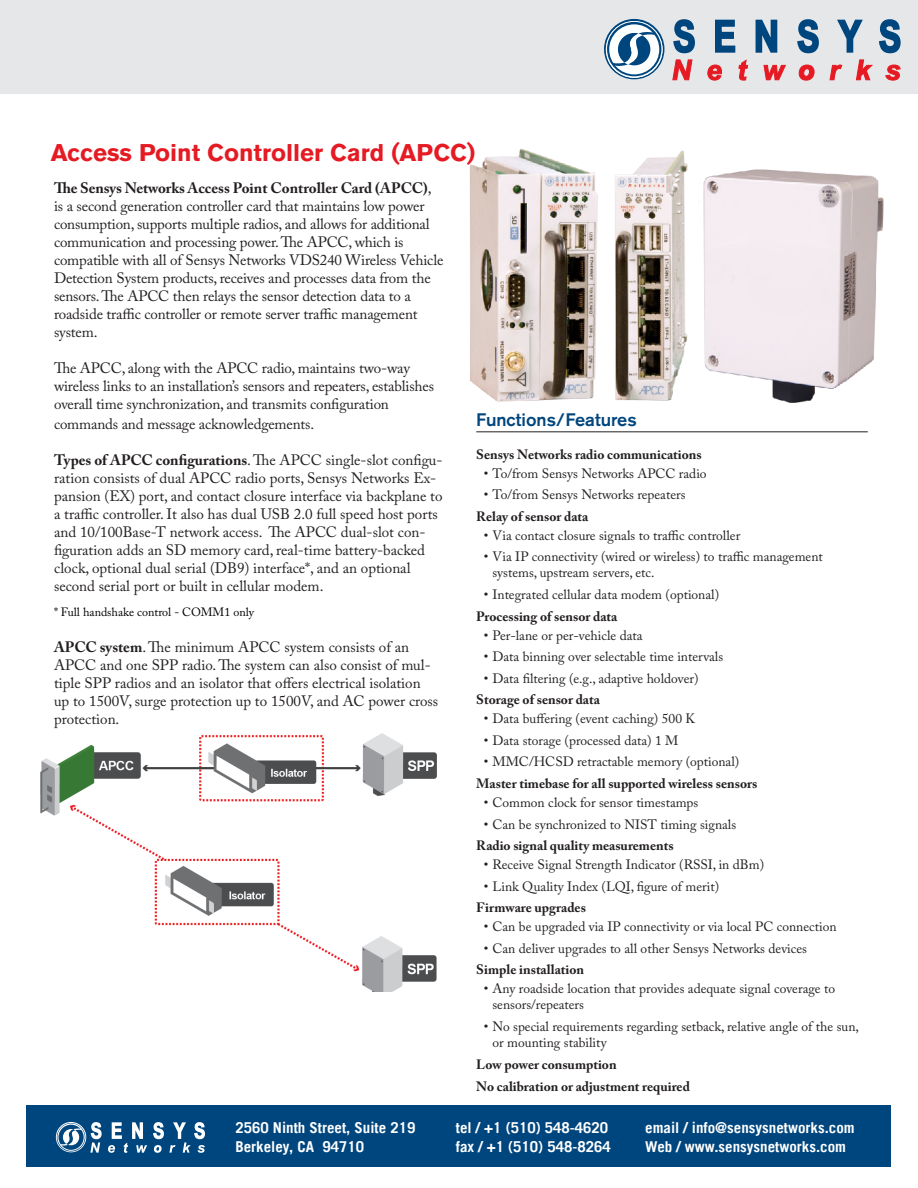
<style>
.page{position:relative;width:918px;height:1188px;background:#fff}
.page>*{position:absolute;margin:0;border:0;box-sizing:border-box;transform-origin:0 0}
.t1{font:700 24px "Akzidenz Grotesk Pro";color:#e51a23}
.t2{font:500 18px "Akzidenz Grotesk Pro";color:#00467e}
.Paragraph_Head{font:15px/18px "Adobe Caslon Pro";letter-spacing:-.01em;color:#231f20}
.t3{font:700 15px "Trade Gothic LT";color:#fff}
.t4{font:700 15px "Adobe Caslon Pro";color:#231f20}
.bulleted_list{font:13.5px/16.2px "Adobe Caslon Pro";color:#231f20}
.Paragraph_Head-2{font:700 13.5px "Adobe Caslon Pro";color:#231f20}
.Footer_Text{font:12px "Adobe Caslon Pro";color:#000}
.s1{font-weight:400}
.s2{font-weight:700}
</style>
<div class="page">
<div style="left:0;top:0;width:918px;height:93px;background:#e6e7e9"></div>
<svg style="left:604px;top:19px;width:60px;height:60px"></svg>
<svg style="left:606px;top:21px;width:57px;height:57px"></svg>
<svg style="left:607px;top:22px;width:54px;height:54px"></svg>
<div style="left:609px;top:24px;width:50px;height:50px;background:#fdfefe;border-radius:50%"></div>
<svg style="left:612px;top:31px;width:44px;height:36px"></svg>
<svg style="left:673px;top:60px;width:19px;height:20px"></svg>
<svg style="left:708px;top:65px;width:14px;height:15px"></svg>
<svg style="left:739px;top:60px;width:9px;height:20px"></svg>
<svg style="left:764px;top:65px;width:22px;height:15px"></svg>
<svg style="left:799px;top:65px;width:15px;height:15px"></svg>
<svg style="left:830px;top:65px;width:12px;height:15px"></svg>
<svg style="left:856px;top:60px;width:17px;height:20px"></svg>
<svg style="left:885px;top:65px;width:16px;height:15px"></svg>
<svg style="left:673px;top:19px;width:22px;height:35px"></svg>
<svg style="left:715px;top:19px;width:21px;height:34px"></svg>
<svg style="left:755px;top:19px;width:23px;height:34px"></svg>
<svg style="left:837px;top:19px;width:26px;height:34px"></svg>
<svg style="left:797px;top:19px;width:22px;height:35px"></svg>
<svg style="left:879px;top:19px;width:22px;height:35px"></svg>
<hr style="left:476px;top:432px;width:392px;height:1px;background:#231f20">
<img style="left:469px;top:149px;width:415px;height:254px">
<img style="left:41px;top:734px;width:396px;height:257px">
<div style="left:27px;top:1106px;width:864px;height:61px;background:#00467e"></div>
<svg style="left:55px;top:1122px;width:150px;height:31px"></svg>
<p class="t1" style="left:51px;top:137px;width:426px">Access Point Controller Card (APCC)</p>
<p class="t4" style="left:54px;top:180px;width:379px">The Sensys Networks Access Point Controller Card (APCC)<span class="s1">,</span></p>
<p class="Paragraph_Head" style="left:54px;top:197px;width:391px">is a second generation controller card that maintains low power consumption, supports multiple radios, and allows for additional communication and processing power. The APCC, which is compatible with all of Sensys Networks VDS240 Wireless Vehicle Detection System products, receives and processes data from the sensors. The APCC then relays the sensor detection data to a roadside traffic controller or remote server traffic management system.</p>
<p class="Paragraph_Head" style="left:54px;top:359px;width:382px">The APCC, along with the APCC radio, maintains two-way wireless links to an installation’s sensors and repeaters, establishes overall time synchronization, and transmits configuration</p>
<p class="Paragraph_Head" style="left:54px;top:415px;width:262px">commands and message acknowledgements.</p>
<p class="Paragraph_Head" style="left:54px;top:451px;width:390px"><span class="s2">Types of APCC configurations</span>. The APCC single-slot configu&shy;ration consists of dual APCC radio ports, Sensys Networks Ex&shy;pansion (EX) port, and contact closure interface via backplane to a traffic controller. It also has dual USB 2.0 full speed host ports and 10/100Base-T network access. The APCC dual-slot con&shy;figuration adds an SD memory card, real-time battery-backed clock, optional dual serial (DB9) interface*, and an optional second serial port or built in cellular modem.</p>
<p class="Footer_Text" style="left:54px;top:604px;width:202px">* Full handshake control - COMM1 only</p>
<p class="Paragraph_Head" style="left:54px;top:637px;width:386px"><span class="s2">APCC system</span>. The minimum APCC system consists of an APCC and one SPP radio. The system can also consist of mul&shy;tiple SPP radios and an isolator that offers electrical isolation up to 1500V, surge protection up to 1500V, and AC power cross protection.</p>
<p class="t3" style="left:235px;top:1118px;width:182px">2560 Ninth Street, Suite 219</p>
<p class="t3" style="left:235px;top:1138px;width:130px">Berkeley, CA 94710</p>
<p class="t2" style="left:476px;top:408px;width:162px">Functions/Features</p>
<p class="Paragraph_Head-2" style="left:476px;top:446px;width:227px">Sensys Networks radio communications</p>
<p class="bulleted_list" style="left:484px;top:465px;width:224px">• To/from Sensys Networks APCC radio</p>
<p class="bulleted_list" style="left:484px;top:486px;width:203px">• To/from Sensys Networks repeaters</p>
<p class="Paragraph_Head-2" style="left:476px;top:508px;width:113px">Relay of sensor data</p>
<p class="bulleted_list" style="left:484px;top:527px;width:258px">• Via contact closure signals to traffic controller</p>
<p class="bulleted_list" style="left:492px;top:548px;width:332px;text-indent:-9px">• Via IP connectivity (wired or wireless) to traffic management systems, upstream servers, etc.</p>
<p class="bulleted_list" style="left:484px;top:586px;width:237px">• Integrated cellular data modem (optional)</p>
<p class="Paragraph_Head-2" style="left:476px;top:608px;width:143px">Processing of sensor data</p>
<p class="bulleted_list" style="left:484px;top:627px;width:160px">• Per-lane or per-vehicle data</p>
<p class="bulleted_list" style="left:484px;top:648px;width:241px">• Data binning over selectable time intervals</p>
<p class="bulleted_list" style="left:484px;top:670px;width:216px">• Data filtering (e.g., adaptive holdover)</p>
<p class="Paragraph_Head-2" style="left:476px;top:692px;width:125px">Storage of sensor data</p>
<p class="bulleted_list" style="left:484px;top:710px;width:213px">• Data buffering (event caching) 500 K</p>
<p class="bulleted_list" style="left:484px;top:732px;width:196px">• Data storage (processed data) 1 M</p>
<p class="bulleted_list" style="left:484px;top:754px;width:257px">• MMC/HCSD retractable memory (optional)</p>
<p class="Paragraph_Head-2" style="left:476px;top:775px;width:283px">Master timebase for all supported wireless sensors</p>
<p class="bulleted_list" style="left:484px;top:794px;width:216px">• Common clock for sensor timestamps</p>
<p class="bulleted_list" style="left:484px;top:816px;width:254px">• Can be synchronized to NIST timing signals</p>
<p class="Paragraph_Head-2" style="left:476px;top:838px;width:199px">Radio signal quality measurements</p>
<p class="bulleted_list" style="left:484px;top:856px;width:282px">• Receive Signal Strength Indicator (RSSI, in dBm)</p>
<p class="bulleted_list" style="left:484px;top:878px;width:237px">• Link Quality Index (LQI, figure of merit)</p>
<p class="Paragraph_Head-2" style="left:476px;top:900px;width:111px">Firmware upgrades</p>
<p class="bulleted_list" style="left:484px;top:918px;width:354px">• Can be upgraded via IP connectivity or via local PC connection</p>
<p class="bulleted_list" style="left:484px;top:940px;width:325px">• Can deliver upgrades to all other Sensys Networks devices</p>
<p class="Paragraph_Head-2" style="left:476px;top:962px;width:109px">Simple installation</p>
<p class="bulleted_list" style="left:492px;top:980px;width:344px;text-indent:-9px">• Any roadside location that provides adequate signal coverage to sensors/repeaters</p>
<p class="bulleted_list" style="left:492px;top:1018px;width:368px;text-indent:-9px">• No special requirements regarding setback, relative angle of the sun, or mounting stability</p>
<p class="Paragraph_Head-2" style="left:476px;top:1056px;width:142px">Low power consumption</p>
<p class="Paragraph_Head-2" style="left:476px;top:1079px;width:215px">No calibration or adjustment required</p>
<p class="t3" style="left:456px;top:1118px;width:154px">tel / +1 (510) 548-4620</p>
<p class="t3" style="left:456px;top:1138px;width:156px">fax / +1 (510) 548-8264</p>
<p class="t3" style="left:645px;top:1118px;width:211px">email / info@sensysnetworks.com</p>
<p class="t3" style="left:645px;top:1138px;width:202px">Web / www.sensysnetworks.com</p>
</div>
